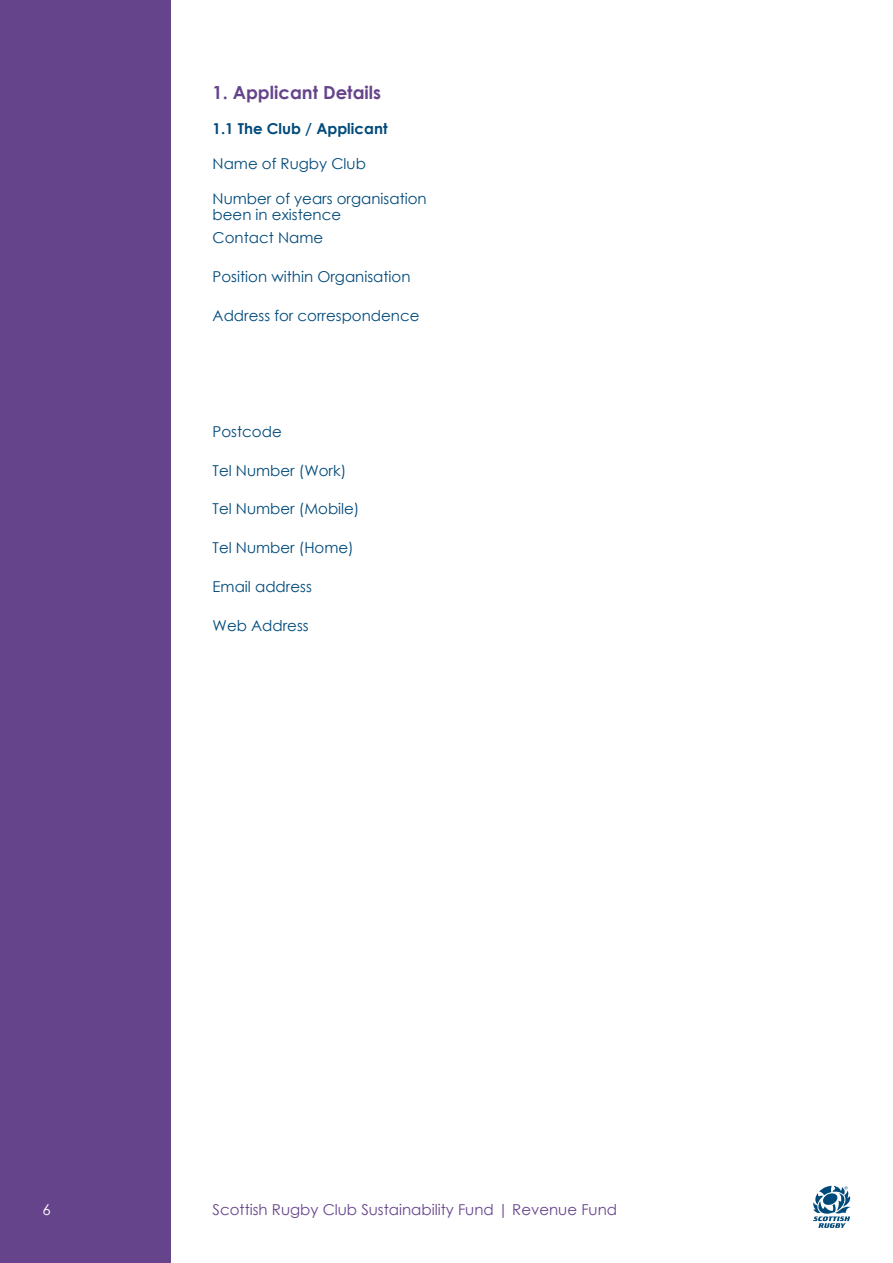
<style>
.page{position:relative;width:893px;height:1263px;background:#fff}
.page>*{position:absolute;margin:0;border:0;box-sizing:border-box;transform-origin:0 0}
.t1{font:700 18px "Century Gothic";color:#66448c}
.t2{font:15px/16.5px "Century Gothic";color:#004a7a}
.t3{font:15px "Century Gothic";color:#66448c}
.t4{font:700 15px "Century Gothic";color:#004a7a}
.t5{font:15px "Century Gothic";color:#fff}
</style>
<div class="page">
<div style="left:0;top:0;width:170px;height:1263px;background:#66448c"></div>
<svg style="left:813px;top:1186px;width:37px;height:42px"></svg>
<p class="t1" style="left:213px;top:78px;width:170px">1. Applicant Details</p>
<p class="t4" style="left:213px;top:117px;width:176px">1.1 The Club / Applicant</p>
<p class="t2" style="left:213px;top:155px;width:155px">Name of Rugby Club</p>
<p class="t2" style="left:213px;top:190px;width:216px">Number of years organisation been in existence</p>
<p class="t2" style="left:213px;top:229px;width:112px">Contact Name</p>
<p class="t2" style="left:213px;top:268px;width:199px">Position within Organisation</p>
<p class="t2" style="left:213px;top:307px;width:208px">Address for correspondence</p>
<p class="t2" style="left:213px;top:423px;width:71px">Postcode</p>
<p class="t2" style="left:213px;top:462px;width:135px">Tel Number (Work)</p>
<p class="t2" style="left:213px;top:501px;width:148px">Tel Number (Mobile)</p>
<p class="t2" style="left:213px;top:539px;width:143px">Tel Number (Home)</p>
<p class="t2" style="left:213px;top:578px;width:101px">Email address</p>
<p class="t2" style="left:213px;top:617px;width:98px">Web Address</p>
<p class="t5" style="left:43px;top:1199px;width:10px">6</p>
<p class="t3" style="left:213px;top:1199px;width:406px">Scottish Rugby Club Sustainability Fund | Revenue Fund</p>
</div>
